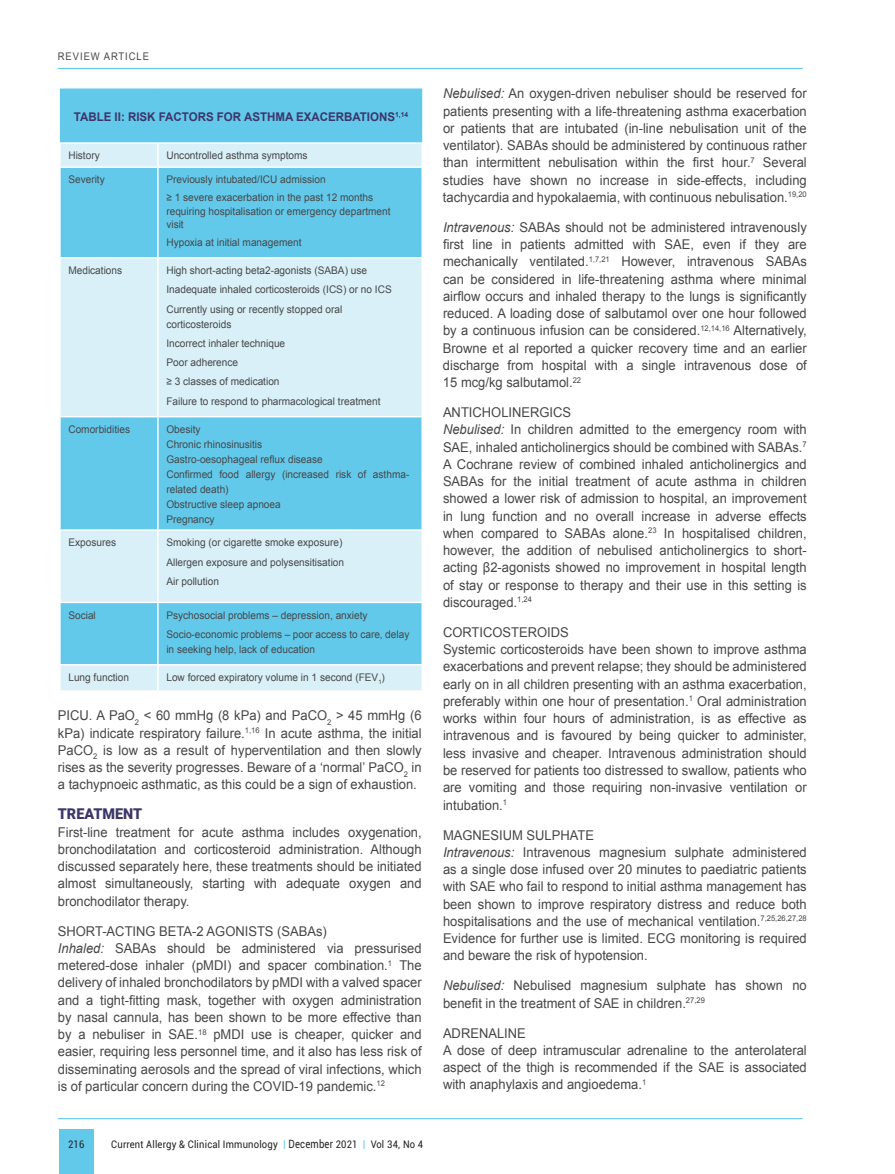
<style>
.page{position:relative;width:895px;height:1174px;background:#fff}
.page>*{position:absolute;margin:0;border:0;box-sizing:border-box;transform-origin:0 0}
.Text{font:900 15px "Roboto";color:#3b3669;scale:.96 1}
.Text-2{font:13.5px/17.2px "Arial";color:#464748;text-align:justify;scale:.96 1}
.Text-3{font:700 12px "Arial";color:#3b3669;scale:.96 1}
.Text-4{font:10.5px/15px "Arial";color:#464748;scale:.96 1}
.t1{font:10.5px "Roboto";letter-spacing:.02em;color:#231f20;scale:.9 1}
.Text-5{font:10.5px "Arial";letter-spacing:.1em;color:#464748;scale:.9 1}
.s1{font-style:italic}
.s2{font-size:12.3px;color:#63c9eb}
.s3{font-size:11.55px}
</style>
<div class="page">
<div style="left:59px;top:1129px;width:35px;height:45px;background:#63c9eb"></div>
<hr style="left:58px;top:68px;width:744px;height:1px;background:#63c9eb">
<hr style="left:58px;top:1118px;width:744px;height:1px;background:#63c9eb">
<div style="left:60px;top:90px;width:362px;height:52px;background:#63c9eb"></div>
<svg style="left:61px;top:144px;width:360px;height:546px;background:#9fddf1"></svg>
<hr style="left:60px;top:88px;width:98px;height:2px;background:#63c9eb">
<hr style="left:158px;top:88px;width:264px;height:2px;background:#63c9eb">
<hr style="left:59px;top:166px;width:99px;height:2px;background:#fff">
<hr style="left:158px;top:166px;width:265px;height:2px;background:#fff">
<hr style="left:59px;top:257px;width:99px;height:2px;background:#fff">
<hr style="left:158px;top:257px;width:265px;height:2px;background:#fff">
<hr style="left:157px;top:144px;width:2px;height:22px;background:#fff">
<hr style="left:157px;top:168px;width:2px;height:89px;background:#fff">
<hr style="left:157px;top:259px;width:2px;height:157px;background:#fff">
<hr style="left:157px;top:417px;width:2px;height:112px;background:#fff">
<hr style="left:157px;top:531px;width:2px;height:71px;background:#fff">
<hr style="left:157px;top:603px;width:2px;height:61px;background:#fff">
<hr style="left:157px;top:665px;width:2px;height:25px;background:#fff">
<hr style="left:59px;top:416px;width:99px;height:1px;background:#fff">
<hr style="left:158px;top:416px;width:265px;height:1px;background:#fff">
<hr style="left:59px;top:529px;width:99px;height:2px;background:#fff">
<hr style="left:158px;top:529px;width:265px;height:2px;background:#fff">
<hr style="left:59px;top:602px;width:99px;height:1px;background:#fff">
<hr style="left:158px;top:602px;width:265px;height:1px;background:#fff">
<hr style="left:59px;top:664px;width:99px;height:1px;background:#fff">
<hr style="left:158px;top:664px;width:265px;height:1px;background:#fff">
<p class="Text-5" style="left:58px;top:49px;width:103px">REVIEW ARTICLE</p>
<p class="Text-3" style="left:74px;top:108px;width:350px">TABLE II: RISK FACTORS FOR ASTHMA EXACERBATIONS<sup>1,14</sup></p>
<p class="Text-4" style="left:68px;top:148px;width:34px">History</p>
<p class="Text-4" style="left:166px;top:148px;width:149px">Uncontrolled asthma symptoms</p>
<p class="Text-4" style="left:68px;top:172px;width:39px">Severity</p>
<p class="Text-4" style="left:166px;top:172px;width:167px">Previously intubated/ICU admission</p>
<p class="Text-4" style="left:166px;top:191px;width:235px;line-height:13.5px">≥ 1 severe exacerbation in the past 12 months requiring hospitalisation or emergency department visit</p>
<p class="Text-4" style="left:166px;top:235px;width:142px">Hypoxia at initial management</p>
<p class="Text-4" style="left:68px;top:263px;width:58px">Medications</p>
<p class="Text-4" style="left:166px;top:263px;width:210px">High short-acting beta2-agonists (SABA) use</p>
<p class="Text-4" style="left:166px;top:282px;width:236px">Inadequate inhaled corticosteroids (ICS) or no ICS</p>
<p class="Text-4" style="left:166px;top:301px;width:185px">Currently using or recently stopped oral corticosteroids</p>
<p class="Text-4" style="left:166px;top:336px;width:125px">Incorrect inhaler technique</p>
<p class="Text-4" style="left:166px;top:355px;width:76px">Poor adherence</p>
<p class="Text-4" style="left:166px;top:374px;width:119px">≥ 3 classes of medication</p>
<p class="Text-4" style="left:166px;top:393px;width:224px">Failure to respond to pharmacological treatment</p>
<p class="Text-4" style="left:68px;top:422px;width:66px">Comorbidities</p>
<p class="Text-4" style="left:166px;top:422px;width:37px">Obesity</p>
<p class="Text-4" style="left:166px;top:437px;width:101px">Chronic rhinosinusitis</p>
<p class="Text-4" style="left:166px;top:452px;width:164px">Gastro-oesophageal reflux disease</p>
<p class="Text-4" style="left:166px;top:467px;width:254px">Confirmed food allergy (increased risk of asthma&shy;related death)</p>
<p class="Text-4" style="left:166px;top:497px;width:121px">Obstructive sleep apnoea</p>
<p class="Text-4" style="left:166px;top:512px;width:52px">Pregnancy</p>
<p class="Text-4" style="left:68px;top:535px;width:51px">Exposures</p>
<p class="Text-4" style="left:166px;top:535px;width:185px">Smoking (or cigarette smoke exposure)</p>
<p class="Text-4" style="left:166px;top:554px;width:186px">Allergen exposure and polysensitisation</p>
<p class="Text-4" style="left:166px;top:574px;width:56px">Air pollution</p>
<p class="Text-4" style="left:68px;top:607px;width:30px">Social</p>
<p class="Text-4" style="left:166px;top:607px;width:211px">Psychosocial problems – depression, anxiety</p>
<p class="Text-4" style="left:166px;top:627px;width:254px">Socio-economic problems – poor access to care, delay in seeking help, lack of education</p>
<p class="Text-4" style="left:68px;top:670px;width:65px">Lung function</p>
<p class="Text-4" style="left:166px;top:670px;width:229px">Low forced expiratory volume in 1 second (FEV<sub>1</sub>)</p>
<p class="Text-2" style="left:58px;top:707px;width:380px">PICU. A PaO<sub>2</sub> &lt; 60 mmHg (8 kPa) and PaCO<sub>2</sub> &gt; 45 mmHg (6 kPa) indicate respiratory failure.<sup>1,16</sup> In acute asthma, the initial PaCO<sub>2</sub> is low as a result of hyperventilation and then slowly rises as the severity progresses. Beware of a ‘normal’ PaCO<sub>2</sub> in a tachypnoeic asthmatic, as this could be a sign of exhaustion.</p>
<p class="Text" style="left:58px;top:803px;width:89px">TREATMENT</p>
<p class="Text-2" style="left:58px;top:823px;width:380px">First-line treatment for acute asthma includes oxygenation, bronchodilatation and corticosteroid administration. Although discussed separately here, these treatments should be initiated almost simultaneously, starting with adequate oxygen and bronchodilator therapy.</p>
<p class="Text-2" style="left:58px;top:922px;width:282px">SHORT-ACTING BETA-2 AGONISTS (SABAs)</p>
<p class="Text-2" style="left:58px;top:939px;width:380px"><span class="s1">Inhaled:</span> SABAs should be administered via pressurised metered-dose inhaler (pMDI) and spacer combination.<sup>1</sup> The delivery of inhaled bronchodilators by pMDI with a valved spacer and a tight-fitting mask, together with oxygen administration by nasal cannula, has been shown to be more effective than by a nebuliser in SAE.<sup>18</sup> pMDI use is cheaper, quicker and easier, requiring less personnel time, and it also has less risk of disseminating aerosols and the spread of viral infections, which is of particular concern during the COVID-19 pandemic.<sup>12</sup></p>
<p class="t1" style="left:68px;top:1136px;width:20px">216</p>
<p class="t1" style="left:111px;top:1136px;width:348px">Current Allergy &amp; Clinical Immunology <span class="s2">Ӏ</span> <span class="s3">December</span> 2021 <span class="s2">Ӏ</span> Vol 34, No 4</p>
<p class="Text-2" style="left:443px;top:85px;width:380px"><span class="s1">Nebulised:</span> An oxygen-driven nebuliser should be reserved for patients presenting with a life-threatening asthma exacerbation or patients that are intubated (in-line nebulisation unit of the ventilator). SABAs should be administered by continuous rather than intermittent nebulisation within the first hour.<sup>7</sup> Several studies have shown no increase in side-effects, including tachycardia and hypokalaemia, with continuous nebulisation.<sup>19,20</sup></p>
<p class="Text-2" style="left:443px;top:219px;width:380px"><span class="s1">Intravenous:</span> SABAs should not be administered intravenously first line in patients admitted with SAE, even if they are mechanically ventilated.<sup>1,7,21</sup> However, intravenous SABAs can be considered in life-threatening asthma where minimal airflow occurs and inhaled therapy to the lungs is significantly reduced. A loading dose of salbutamol over one hour followed by a continuous infusion can be considered.<sup>12,14,16</sup> Alternatively, Browne et al reported a quicker recovery time and an earlier discharge from hospital with a single intravenous dose of 15 mcg/kg salbutamol.<sup>22</sup></p>
<p class="Text-2" style="left:443px;top:404px;width:135px">ANTICHOLINERGICS</p>
<p class="Text-2" style="left:443px;top:421px;width:380px"><span class="s1">Nebulised:</span> In children admitted to the emergency room with SAE, inhaled anticholinergics should be combined with SABAs.<sup>7<br></sup>A Cochrane review of combined inhaled anticholinergics and SABAs for the initial treatment of acute asthma in children showed a lower risk of admission to hospital, an improvement in lung function and no overall increase in adverse effects when compared to SABAs alone.<sup>23</sup> In hospitalised children, however, the addition of nebulised anticholinergics to short&shy;acting β2-agonists showed no improvement in hospital length of stay or response to therapy and their use in this setting is discouraged.<sup>1,24</sup></p>
<p class="Text-2" style="left:443px;top:624px;width:133px">CORTICOSTEROIDS</p>
<p class="Text-2" style="left:443px;top:641px;width:380px">Systemic corticosteroids have been shown to improve asthma exacerbations and prevent relapse; they should be administered early on in all children presenting with an asthma exacerbation, preferably within one hour of presentation.<sup>1</sup> Oral administration works within four hours of administration, is as effective as intravenous and is favoured by being quicker to administer, less invasive and cheaper. Intravenous administration should be reserved for patients too distressed to swallow, patients who are vomiting and those requiring non-invasive ventilation or intubation.<sup>1</sup></p>
<p class="Text-2" style="left:443px;top:826px;width:159px">MAGNESIUM SULPHATE</p>
<p class="Text-2" style="left:443px;top:843px;width:380px"><span class="s1">Intravenous:</span> Intravenous magnesium sulphate administered as a single dose infused over 20 minutes to paediatric patients with SAE who fail to respond to initial asthma management has been shown to improve respiratory distress and reduce both hospitalisations and the use of mechanical ventilation.<sup>7,25,26,27,28<br></sup>Evidence for further use is limited. ECG monitoring is required and beware the risk of hypotension.</p>
<p class="Text-2" style="left:443px;top:977px;width:380px"><span class="s1">Nebulised:</span> Nebulised magnesium sulphate has shown no benefit in the treatment of SAE in children.<sup>27,29</sup></p>
<p class="Text-2" style="left:443px;top:1024px;width:88px">ADRENALINE</p>
<p class="Text-2" style="left:443px;top:1041px;width:380px">A dose of deep intramuscular adrenaline to the anterolateral aspect of the thigh is recommended if the SAE is associated with anaphylaxis and angioedema.<sup>1</sup></p>
</div>
